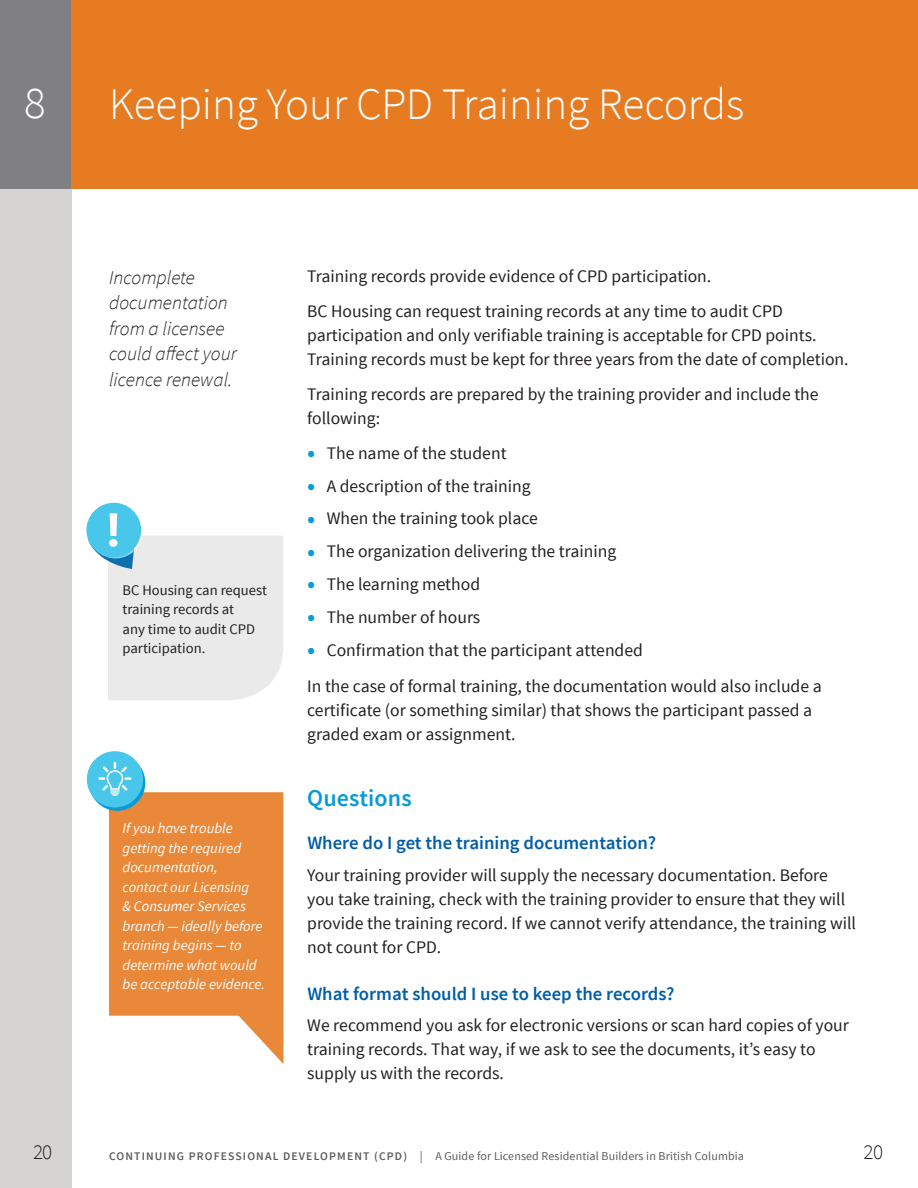
<style>
.page{position:relative;width:918px;height:1188px;background:#fff}
.page>*{position:absolute;margin:0;border:0;box-sizing:border-box;transform-origin:0 0}
.Main_Heading{font:300 45px "Source Sans Pro";color:#fff}
.Head{font:600 24px "Source Sans Pro";letter-spacing:.005em;color:#089ad9}
.t1{font:300 21px "Source Sans Pro";color:#231f20}
.Callout{font:italic 300 19.5px/25.5px "Source Sans Pro";color:#231f20}
.Questions{font:600 18.75px "Source Sans Pro";color:#015da7}
.Body{font:17.7px/24px "Source Sans Pro";color:#231f20}
.Body_w_bullets{font:17.7px "Source Sans Pro";color:#231f20}
.TIP{font:italic 14.7px/19.5px "Source Sans Pro";color:#fff}
.Sidebar{font:14.7px/19.5px "Source Sans Pro";color:#231f20}
.t2{font:12px "Source Sans Pro";letter-spacing:.01em;color:#3e3e3f}
.s1{font-size:27px;color:#089ad9}
.s2{font-weight:600;font-size:11.7px}
.s3{font-size:12.3px}
</style>
<div class="page">
<div style="left:0;top:179px;width:71px;height:1009px;background:#d5d4d3"></div>
<div style="left:0;top:0;width:71px;height:189px;background:#808083"></div>
<div style="left:71px;top:0;width:847px;height:189px;background:#e67b22"></div>
<svg style="left:86px;top:502px;width:197px;height:198px"></svg>
<svg style="left:109px;top:792px;width:175px;height:272px;fill:#e88838"></svg>
<svg style="left:89px;top:755px;width:56px;height:56px"></svg>
<div style="left:87px;top:751px;width:56px;height:56px;background:#49c7eb;border-radius:50%"></div>
<svg style="left:98px;top:762px;width:34px;height:34px"></svg>
<p class="Main_Heading" style="left:24px;top:76px;width:23px">8</p>
<p class="Main_Heading" style="left:109px;top:76px;width:637px">Keeping Your CPD Training Records</p>
<h1 class="Main_Heading" style="left:109px;top:95px;width:247px">Development</h1>
<p class="t1" style="left:33px;top:1140px;width:21px">20</p>
<p class="Callout" style="left:109px;top:264px;width:129px">Incomplete documentation from a licensee could affect your licence renewal.</p>
<p class="Body" style="left:307px;top:265px;width:406px">Training records provide evidence of CPD participation.</p>
<p class="Body" style="left:307px;top:299px;width:543px">BC Housing can request training records at any time to audit CPD participation and only verifiable training is acceptable for CPD points.<br>Training records must be kept for three years from the date of completion.</p>
<p class="Body" style="left:307px;top:382px;width:513px">Training records are prepared by the training provider and include the following:</p>
<p class="Body_w_bullets" style="left:307px;top:442px;width:201px"><span class="s1">•</span> The name of the student</p>
<p class="Body_w_bullets" style="left:307px;top:475px;width:225px"><span class="s1">•</span> A description of the training</p>
<p class="Body_w_bullets" style="left:307px;top:508px;width:232px"><span class="s1">•</span> When the training took place</p>
<p class="Body_w_bullets" style="left:307px;top:541px;width:311px"><span class="s1">•</span> The organization delivering the training</p>
<p class="Body_w_bullets" style="left:307px;top:573px;width:174px"><span class="s1">•</span> The learning method</p>
<p class="Body_w_bullets" style="left:307px;top:606px;width:175px"><span class="s1">•</span> The number of hours</p>
<p class="Body_w_bullets" style="left:307px;top:639px;width:337px"><span class="s1">•</span> Confirmation that the participant attended</p>
<p class="Body" style="left:307px;top:674px;width:516px">In the case of formal training, the documentation would also include a certificate (or something similar) that shows the participant passed a graded exam or assignment.</p>
<p class="Sidebar" style="left:123px;top:580px;width:146px">BC Housing can request training records at<br>any time to audit CPD participation.</p>
<p class="TIP" style="left:123px;top:819px;width:144px">If you have trouble getting the required documentation, contact our Licensing<br>&amp; Consumer Services branch — ideally before training begins — to determine what would be acceptable evidence.</p>
<p class="Head" style="left:307px;top:783px;width:106px">Questions</p>
<p class="Questions" style="left:307px;top:831px;width:350px">Where do I get the training documentation?</p>
<p class="Body" style="left:307px;top:863px;width:550px">Your training provider will supply the necessary documentation. Before you take training, check with the training provider to ensure that they will provide the training record. If we cannot verify attendance, the training will not count for CPD.</p>
<p class="Questions" style="left:307px;top:981px;width:369px">What format should I use to keep the records?</p>
<p class="Body" style="left:307px;top:1013px;width:543px">We recommend you ask for electronic versions or scan hard copies of your training records. That way, if we ask to see the documents, it’s easy to supply us with the records.</p>
<p class="t2" style="left:109px;top:1149px;width:637px"><span class="s2">CONTINUING PROFESSIONAL DEVELOPMENT (CPD)</span> <span class="s3">|</span> A Guide for Licensed Residential Builders in British Columbia</p>
<p class="t1" style="left:864px;top:1140px;width:21px">20</p>
</div>
